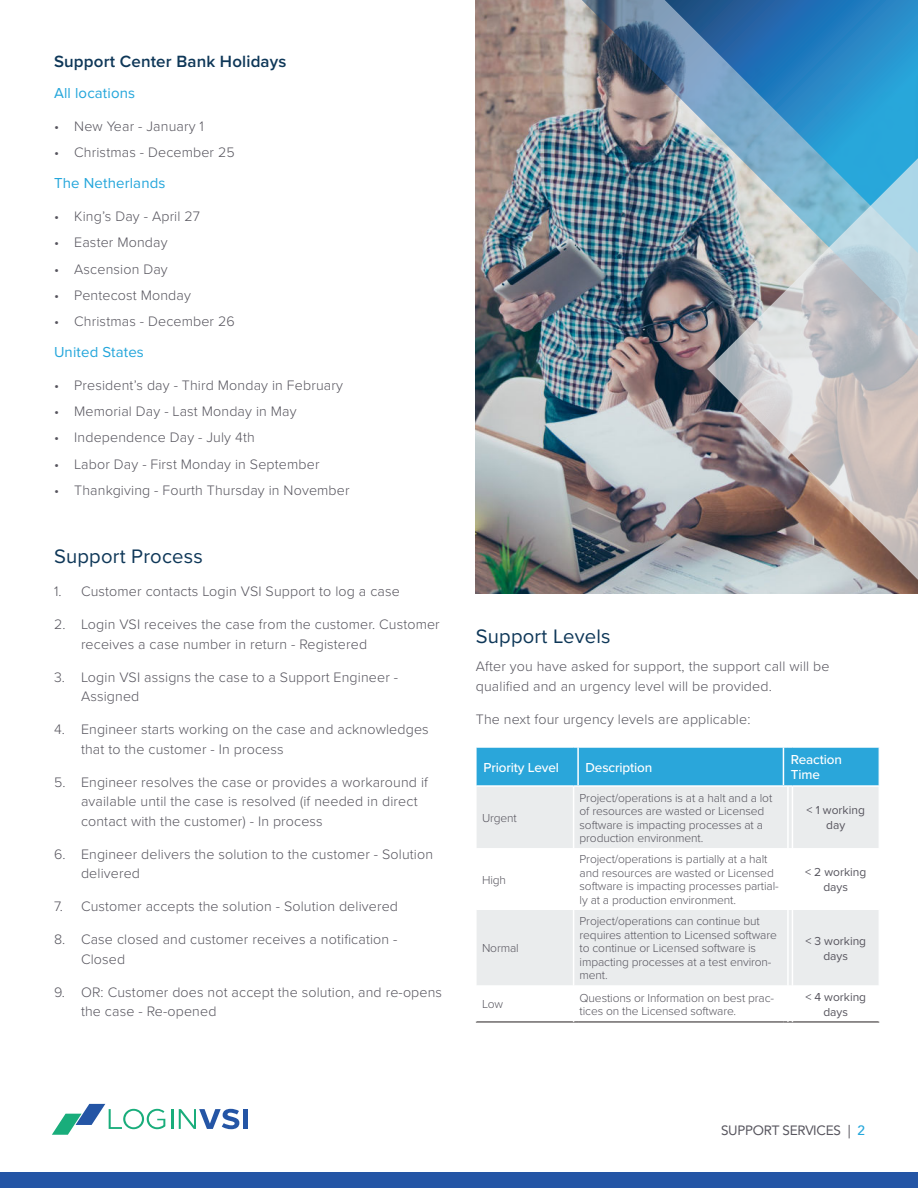
<style>
.page{position:relative;width:918px;height:1188px;background:#fff}
.page>*{position:absolute;margin:0;border:0;box-sizing:border-box;transform-origin:0 0}
.t1{font:20.25px "Proxima Nova";letter-spacing:.01em;color:#0e3758}
.t2{font:600 16.8px "Proxima Nova";letter-spacing:.01em;color:#0e3758}
.t3{font:15px "Proxima Nova";letter-spacing:.01em;color:#24a6db}
.t4{font:300 14.25px/19.5px "Proxima Nova";letter-spacing:.01em;color:#57555e}
.t5{font:500 13.5px/15px "Proxima Nova";letter-spacing:-.01em;color:#fff}
.t6{font:13.5px "Avenir";letter-spacing:-.02em;color:#57555e}
.t7{font:300 12px/13.5px "Proxima Nova";letter-spacing:-.01em;color:#57555e}
.t8{font:12px/15px "Proxima Nova";color:#57555e;text-align:center}
.s1{font-weight:500;color:#24a6db}
</style>
<div class="page">
<hr style="left:171px;top:1109px;width:2px;height:20px;background:#19ad7b">
<svg style="left:179px;top:1109px;width:60px;height:20px"></svg>
<div style="left:243px;top:1109px;width:5px;height:20px;background:#2455a5"></div>
<svg style="left:52px;top:1104px;width:113px;height:31px"></svg>
<div style="left:0;top:1173px;width:918px;height:15px;background:#2455a5"></div>
<img style="left:476px;top:0;width:231px;height:593px">
<img style="left:582px;top:0;width:125px;height:336px">
<svg style="left:665px;top:0;width:253px;height:253px;background:#438aba"></svg>
<img style="left:707px;top:145px;width:211px;height:448px">
<div style="left:477px;top:787px;width:402px;height:61px;background:#eaeced"></div>
<svg style="left:477px;top:910px;width:402px;height:112px;fill:#eaeced"></svg>
<hr style="left:476px;top:1022px;width:98px;height:1px;background:#231f20">
<hr style="left:578px;top:1022px;width:205px;height:1px;background:#231f20">
<hr style="left:792px;top:1022px;width:87px;height:1px;background:#231f20">
<hr style="left:792px;top:787px;width:1px;height:61px;background:#fff">
<hr style="left:792px;top:910px;width:1px;height:75px;background:#fff">
<hr style="left:573px;top:787px;width:1px;height:61px;background:#fff">
<hr style="left:787px;top:787px;width:2px;height:61px;background:#fff">
<hr style="left:573px;top:910px;width:1px;height:75px;background:#fff">
<hr style="left:787px;top:910px;width:2px;height:75px;background:#fff">
<hr style="left:573px;top:985px;width:1px;height:37px;background:#fff">
<hr style="left:787px;top:985px;width:2px;height:37px;background:#fff">
<hr style="left:792px;top:985px;width:1px;height:37px;background:#fff">
<div style="left:476px;top:747px;width:403px;height:39px;background:#2aa6da"></div>
<hr style="left:792px;top:785px;width:87px;height:2px;background:#fff">
<p class="t2" style="left:54px;top:55px;width:234px">Support Center Bank Holidays</p>
<p class="t3" style="left:54px;top:87px;width:83px">All locations</p>
<p class="t4" style="left:54px;top:117px;width:151px">• New Year - January 1</p>
<p class="t4" style="left:54px;top:144px;width:182px">• Christmas - December 25</p>
<p class="t3" style="left:54px;top:177px;width:113px">The Netherlands</p>
<p class="t4" style="left:54px;top:207px;width:148px">• King’s Day - April 27</p>
<p class="t4" style="left:54px;top:234px;width:115px">• Easter Monday</p>
<p class="t4" style="left:54px;top:260px;width:115px">• Ascension Day</p>
<p class="t4" style="left:54px;top:286px;width:138px">• Pentecost Monday</p>
<p class="t4" style="left:54px;top:312px;width:182px">• Christmas - December 26</p>
<p class="t3" style="left:54px;top:346px;width:91px">United States</p>
<p class="t4" style="left:54px;top:376px;width:290px">• President’s day - Third Monday in February</p>
<p class="t4" style="left:54px;top:402px;width:244px">• Memorial Day - Last Monday in May</p>
<p class="t4" style="left:54px;top:429px;width:202px">• Independence Day - July 4th</p>
<p class="t4" style="left:54px;top:455px;width:267px">• Labor Day - First Monday in September</p>
<p class="t4" style="left:54px;top:481px;width:297px">• Thankgiving - Fourth Thursday in November</p>
<h1 class="t1" style="left:54px;top:548px;width:150px">Support Process</h1>
<p class="t4" style="left:54px;top:582px;width:347px">1. Customer contacts Login VSI Support to log a case</p>
<p class="t4" style="left:81px;top:615px;width:360px;text-indent:-27px">2. Login VSI receives the case from the customer. Customer receives a case number in return - Registered</p>
<p class="t4" style="left:81px;top:668px;width:319px;text-indent:-27px">3. Login VSI assigns the case to a Support Engineer -<br>Assigned</p>
<p class="t4" style="left:81px;top:720px;width:349px;text-indent:-27px">4. Engineer starts working on the case and acknowledges that to the customer - In process</p>
<p class="t4" style="left:81px;top:773px;width:348px;text-indent:-27px">5. Engineer resolves the case or provides a workaround if available until the case is resolved (if needed in direct contact with the customer) - In process</p>
<p class="t4" style="left:81px;top:845px;width:354px;text-indent:-27px">6. Engineer delivers the solution to the customer - Solution delivered</p>
<p class="t4" style="left:54px;top:897px;width:346px">7. Customer accepts the solution - Solution delivered</p>
<p class="t4" style="left:81px;top:930px;width:318px;text-indent:-27px">8. Case closed and customer receives a notification -<br>Closed</p>
<p class="t4" style="left:81px;top:983px;width:363px;text-indent:-27px">9. OR: Customer does not accept the solution, and re-opens the case - Re-opened</p>
<h1 class="t1" style="left:476px;top:627px;width:136px">Support Levels</h1>
<p class="t4" style="left:476px;top:657px;width:355px">After you have asked for support, the support call will be qualified and an urgency level will be provided.</p>
<p class="t4" style="left:476px;top:710px;width:276px">The next four urgency levels are applicable:</p>
<p class="t5" style="left:484px;top:761px;width:77px">Priority Level</p>
<p class="t5" style="left:586px;top:761px;width:68px">Description</p>
<p class="t5" style="left:791px;top:753px;width:52px">Reaction<br>Time</p>
<p class="t7" style="left:482px;top:812px;width:36px">Urgent</p>
<p class="t7" style="left:580px;top:791px;width:194px">Project/operations is at a halt and a lot of resources are wasted or Licensed software is impacting processes at a production environment.</p>
<p class="t8" style="left:807px;top:803px;width:60px">&lt; 1 working day</p>
<p class="t7" style="left:482px;top:874px;width:25px">High</p>
<p class="t7" style="left:482px;top:942px;width:38px">Normal</p>
<p class="t7" style="left:580px;top:853px;width:201px">Project/operations is partially at a halt and resources are wasted or Licensed software is impacting processes partial&shy;ly at a production environment.</p>
<p class="t7" style="left:580px;top:915px;width:199px">Project/operations can continue but requires attention to Licensed software to continue or Licensed software is impacting processes at a test environ&shy;ment.</p>
<p class="t8" style="left:805px;top:865px;width:63px">&lt; 2 working days</p>
<p class="t8" style="left:805px;top:934px;width:62px">&lt; 3 working days</p>
<p class="t7" style="left:482px;top:998px;width:22px">Low</p>
<p class="t7" style="left:580px;top:992px;width:196px">Questions or Information on best prac&shy;tices on the Licensed software.</p>
<p class="t8" style="left:805px;top:990px;width:62px">&lt; 4 working days</p>
<p class="t6" style="left:721px;top:1125px;width:145px">SUPPORT SERVICES | <span class="s1">2</span></p>
</div>
